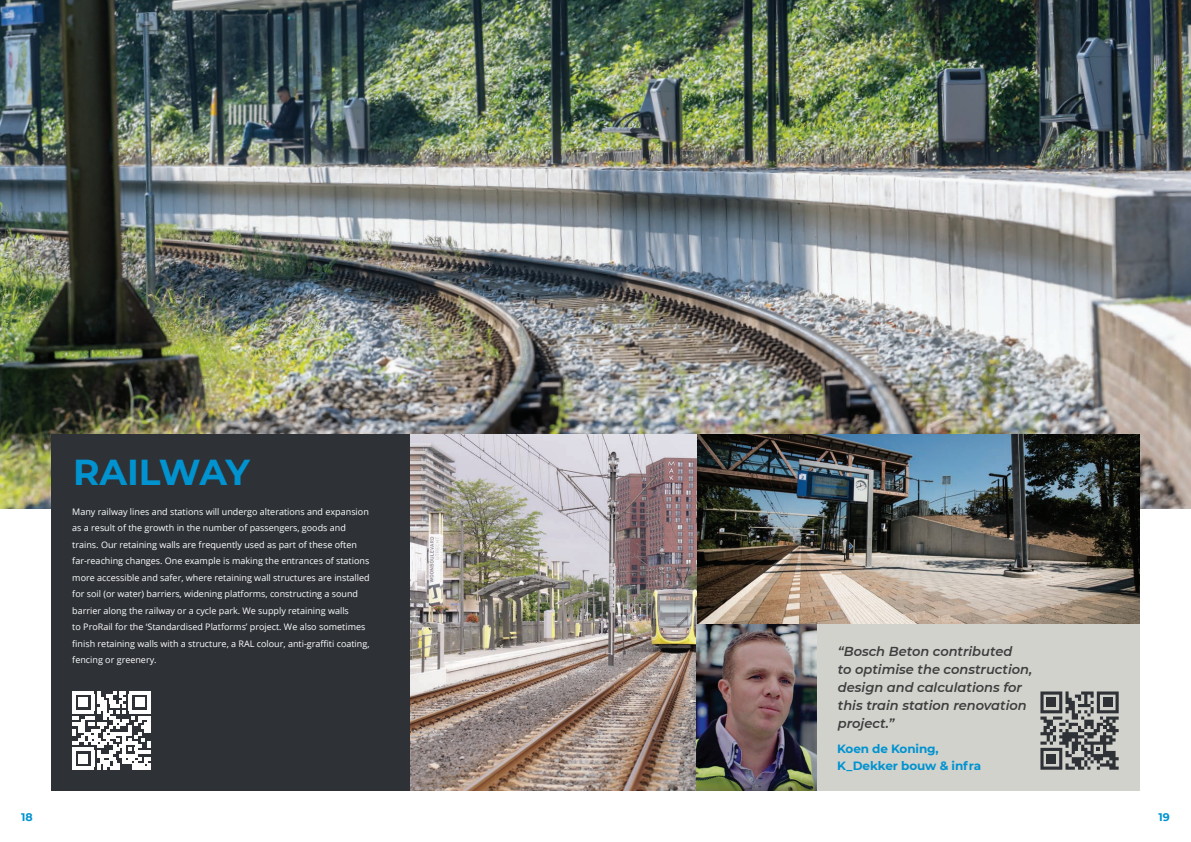
<style>
.page{position:relative;width:1191px;height:842px;background:#fff}
.page>*{position:absolute;margin:0;border:0;box-sizing:border-box;transform-origin:0 0}
.t1{font:700 36px "Montserrat";letter-spacing:-.02em;color:#0093d0}
.t2{font:italic 600 13px/18px "Montserrat";color:#3e3e3f}
.t3{font:700 12px/17px "Montserrat";letter-spacing:-.01em;color:#0093d0}
.t4{font:700 11px "Montserrat";color:#0093d0}
.t5{font:9px/16.5px "Open Sans";color:#fff}
</style>
<div class="page">
<img style="left:0;top:0;width:1191px;height:508px">
<img style="left:697px;top:434px;width:443px;height:191px">
<div style="left:51px;top:434px;width:359px;height:357px;background:#2e3237"></div>
<div style="left:697px;top:625px;width:443px;height:166px;background:#d2d2cd"></div>
<img style="left:410px;top:434px;width:286px;height:357px">
<img style="left:697px;top:625px;width:119px;height:166px">
<svg style="left:72px;top:691px;width:78px;height:79px"></svg>
<hr style="left:72px;top:766px;width:22px;height:4px;background:#fff">
<div style="left:79px;top:754px;width:9px;height:9px;background:#fff"></div>
<svg style="left:1040px;top:691px;width:78px;height:79px"></svg>
<div style="left:1046px;top:754px;width:10px;height:9px;background:#2e3237"></div>
<div style="left:1103px;top:698px;width:9px;height:9px;background:#2e3237"></div>
<div style="left:1046px;top:698px;width:10px;height:9px;background:#2e3237"></div>
<h1 class="t1" style="left:73px;top:455px;width:178px">RAILWAY</h1>
<p class="t5" style="left:72px;top:503px;width:299px">Many railway lines and stations will undergo alterations and expansion as a result of the growth in the number of passengers, goods and trains. Our retaining walls are frequently used as part of these often far-reaching changes. One example is making the entrances of stations more accessible and safer, where retaining wall structures are installed for soil (or water) barriers, widening platforms, constructing a sound barrier along the railway or a cycle park. We supply retaining walls<br>to ProRail for the ‘Standardised Platforms’ project. We also sometimes finish retaining walls with a structure, a RAL colour, anti-graffiti coating, fencing or greenery.</p>
<h2 class="t2" style="left:838px;top:643px;width:196px">“Bosch Beton contributed<br>to optimise the construction, design and calculations for this train station renovation project.”</h2>
<h3 class="t3" style="left:837px;top:741px;width:145px">Koen de Koning,<br>K_Dekker bouw &amp; infra</h3>
<p class="t4" style="left:21px;top:811px;width:13px">18</p>
<p class="t4" style="left:1158px;top:811px;width:13px">19</p>
</div>
